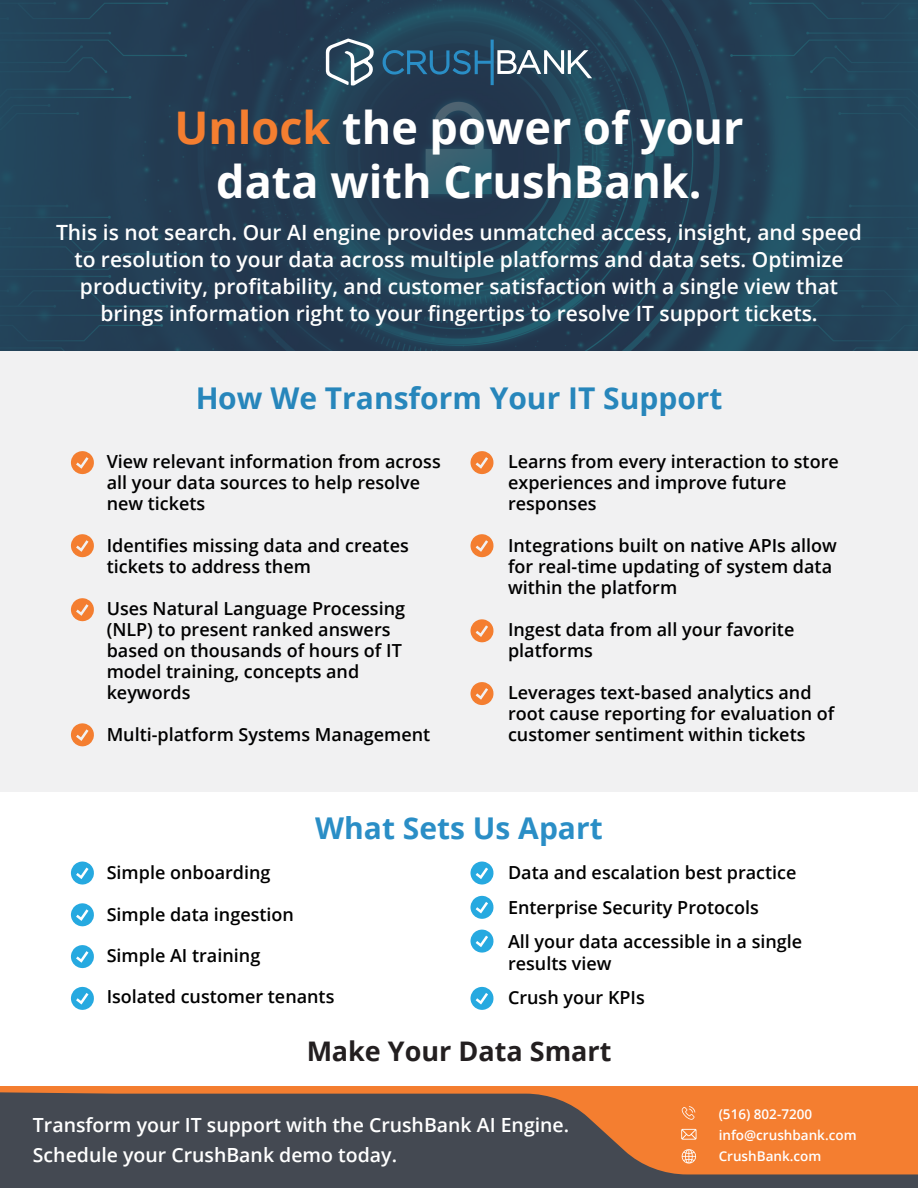
<style>
.page{position:relative;width:918px;height:1188px;background:#fff}
.page>*{position:absolute;margin:0;border:0;box-sizing:border-box;transform-origin:0 0}
.t1{font:700 45px/54px "Open Sans";color:#fff;text-align:center}
.t2{font:700 30px "Open Sans";color:#2a8ec6}
.t3{font:700 27px "Open Sans";color:#231f20}
.t4{font:600 21px/27px "Open Sans";color:#fff;text-align:center}
.t5{font:600 19.5px/30px "Open Sans";color:#fff}
.t6{font:600 18px/21px "Open Sans";color:#000}
.t7{font:600 13.5px/21px "Open Sans";color:#fff}
.s1{color:#f47e30}
</style>
<div class="page">
<div style="left:0;top:1087px;width:918px;height:101px;background:#f47e30"></div>
<svg style="left:0;top:1092px;width:918px;height:96px;fill:#444952"></svg>
<svg style="left:681px;top:1129px;width:16px;height:11px"></svg>
<svg style="left:682px;top:1106px;width:13px;height:14px"></svg>
<svg style="left:682px;top:1149px;width:15px;height:15px"></svg>
<img style="left:0;top:0;width:918px;height:351px">
<svg style="left:382px;top:40px;width:210px;height:45px"></svg>
<svg style="left:326px;top:38px;width:48px;height:48px"></svg>
<div style="left:0;top:351px;width:918px;height:441px;background:#f1f1f2"></div>
<svg style="left:71px;top:451px;width:23px;height:23px"></svg>
<svg style="left:471px;top:451px;width:23px;height:23px"></svg>
<svg style="left:471px;top:534px;width:23px;height:23px"></svg>
<svg style="left:471px;top:619px;width:23px;height:23px"></svg>
<svg style="left:471px;top:682px;width:23px;height:23px"></svg>
<svg style="left:71px;top:534px;width:23px;height:23px"></svg>
<svg style="left:71px;top:598px;width:23px;height:23px"></svg>
<svg style="left:71px;top:723px;width:23px;height:23px"></svg>
<svg style="left:71px;top:862px;width:23px;height:23px"></svg>
<svg style="left:71px;top:903px;width:23px;height:23px"></svg>
<svg style="left:71px;top:945px;width:23px;height:23px"></svg>
<svg style="left:71px;top:987px;width:23px;height:23px"></svg>
<svg style="left:471px;top:862px;width:23px;height:23px"></svg>
<svg style="left:471px;top:896px;width:23px;height:23px"></svg>
<svg style="left:471px;top:930px;width:23px;height:23px"></svg>
<svg style="left:471px;top:987px;width:23px;height:23px"></svg>
<h1 class="t1" style="left:174px;top:100px;width:571px"><span class="s1">Unlock</span> the power of your data with CrushBank.</h1>
<p class="t4" style="left:56px;top:218px;width:808px">This is not search. Our AI engine provides unmatched access, insight, and speed to resolution to your data across multiple platforms and data sets. Optimize productivity, profitability, and customer satisfaction with a single view that brings information right to your fingertips to resolve IT support tickets.</p>
<h2 class="t2" style="left:195px;top:377px;width:529px">How We Transform Your IT Support</h2>
<p class="t6" style="left:107px;top:450px;width:336px">View relevant information from across all your data sources to help resolve new tickets</p>
<p class="t6" style="left:107px;top:534px;width:304px">Identifies missing data and creates tickets to address them</p>
<p class="t6" style="left:107px;top:597px;width:300px">Uses Natural Language Processing (NLP) to present ranked answers based on thousands of hours of IT model training, concepts and keywords</p>
<p class="t6" style="left:107px;top:723px;width:325px">Multi-platform Systems Management</p>
<p class="t6" style="left:508px;top:450px;width:332px">Learns from every interaction to store experiences and improve future responses</p>
<p class="t6" style="left:508px;top:534px;width:330px">Integrations built on native APIs allow for real-time updating of system data within the platform</p>
<p class="t6" style="left:508px;top:619px;width:288px">Ingest data from all your favorite platforms</p>
<p class="t6" style="left:508px;top:682px;width:328px">Leverages text-based analytics and root cause reporting for evaluation of customer sentiment within tickets</p>
<h2 class="t2" style="left:315px;top:807px;width:289px">What Sets Us Apart</h2>
<p class="t6" style="left:107px;top:862px;width:165px">Simple onboarding</p>
<p class="t6" style="left:107px;top:903px;width:189px">Simple data ingestion</p>
<p class="t6" style="left:107px;top:944px;width:155px">Simple AI training</p>
<p class="t6" style="left:107px;top:986px;width:229px">Isolated customer tenants</p>
<p class="t6" style="left:508px;top:855px;width:296px;line-height:34.5px">Data and escalation best practice<br>Enterprise Security Protocols<br>All your data accessible in a single</p>
<p class="t6" style="left:508px;top:946px;width:138px;line-height:34.5px">results view<br>Crush your KPIs</p>
<h3 class="t3" style="left:306px;top:1032px;width:307px">Make Your Data Smart</h3>
<p class="t5" style="left:33px;top:1110px;width:538px">Transform your IT support with the CrushBank AI Engine.<br>Schedule your CrushBank demo today.</p>
<p class="t7" style="left:719px;top:1103px;width:139px">(516) 802-7200 info@crushbank.com<br>CrushBank.com</p>
</div>
